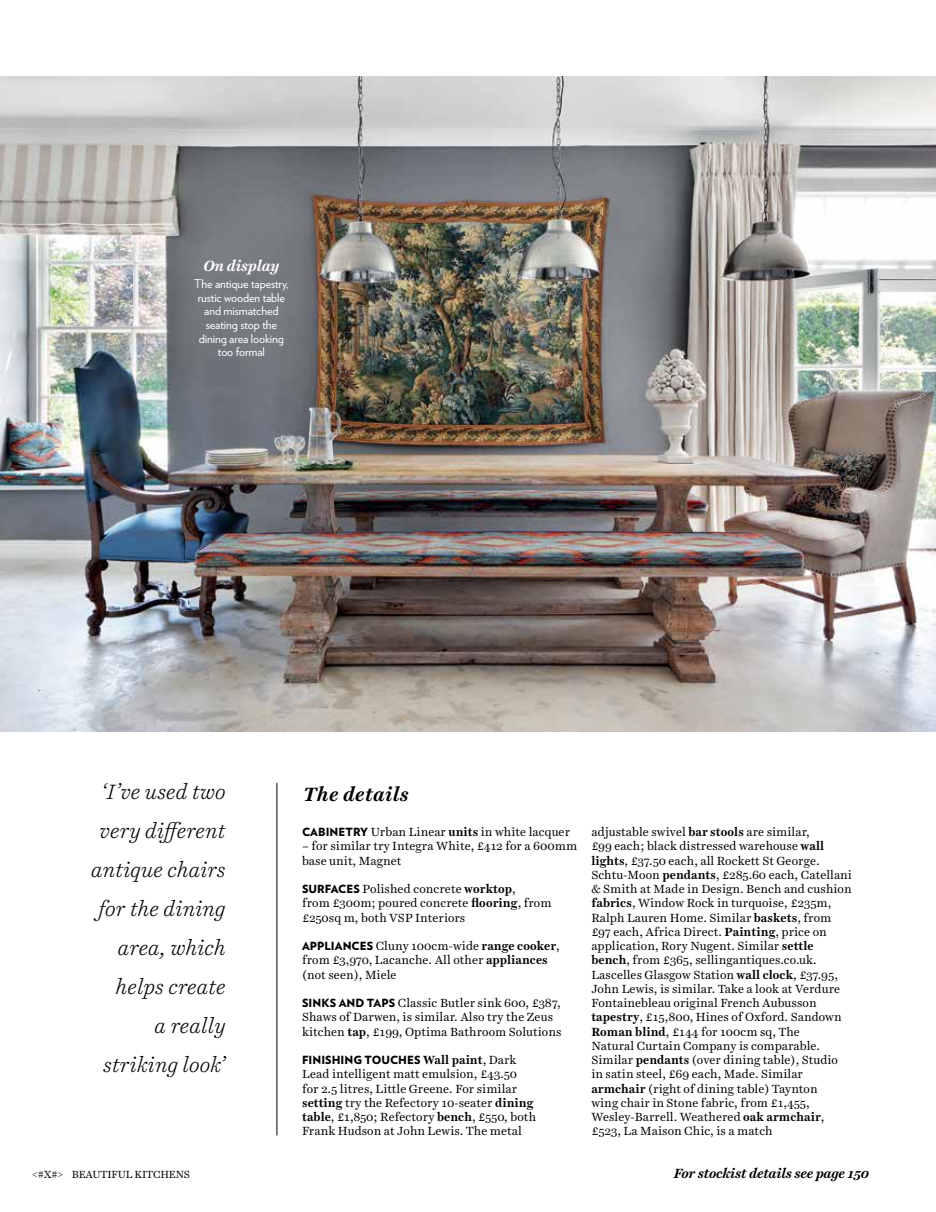
<style>
.page{position:relative;width:936px;height:1212px;background:#fff}
.page>*{position:absolute;margin:0;border:0;box-sizing:border-box;transform-origin:0 0}
.t1{font:italic 300 21px/39px "Harriet Text";letter-spacing:.01em;color:#000;text-align:right}
.t2{font:italic 700 19.5px "Harriet Text";letter-spacing:.02em;color:#000}
.t3{font:italic 700 15px "Harriet Text";letter-spacing:-.01em;color:#fff}
.t4{font:italic 700 13.5px "Harriet Text";letter-spacing:-.015em;color:#000}
.t5{font:12px/14.2px "Harriet Text";letter-spacing:.005em;color:#000}
.t6{font:12px/13.5px "Verlag";letter-spacing:-.01em;color:#fff;text-align:center}
.t7{font:900 11.25px "Verlag";letter-spacing:.005em;color:#000}
.t8{font:10.5px "Harriet Text";color:#000}
.s1{font-family:"Verlag";font-weight:900;font-size:11.25px}
.s2{font-weight:700}
.s3{font-family:"Harriet Text";font-weight:700;font-size:12px}
.s4{font-family:"Harriet Text";font-weight:400;font-size:12px}
</style>
<div class="page">
<img style="left:0;top:77px;width:935px;height:655px">
<hr style="left:276px;top:783px;width:1px;height:352px;background:#000">
<p class="t3" style="left:203px;top:255px;width:77px">On display</p>
<p class="t6" style="left:194px;top:277px;width:96px">The antique tapestry, rustic wooden table and mismatched seating stop the dining area looking too formal</p>
<h1 class="t1" style="left:91px;top:772px;width:136px">‘I’ve used two very different antique chairs for the dining area, which helps create<br>a really striking look’</h1>
<p class="t8" style="left:32px;top:1167px;width:55px">&lt;#X#&gt; Beautiful</p>
<p class="t8" style="left:134px;top:1167px;width:16px">kitchens</p>
<h2 class="t2" style="left:303px;top:781px;width:107px">The details</h2>
<p class="t7" style="left:302px;top:823px;width:45px">CABI NETR</p>
<p class="t5" style="left:360px;top:825px;width:211px"><span class="s1">Y</span> Urban Linear <span class="s2">units</span> in white lacquer</p>
<p class="t5" style="left:302px;top:839px;width:276px">– for similar try Integra White, £412 for a 600mm base unit, Magnet</p>
<p class="t5" style="left:302px;top:882px;width:251px"><span class="s1">SURFACES</span> Polished concrete <span class="s2">worktop</span>,<br>from £300m; poured concrete <span class="s2">flooring</span>, from £250sq m, both VSP Interiors</p>
<p class="t5" style="left:302px;top:939px;width:259px"><span class="s1">APPLIANCES</span> Cluny 100cm-wide <span class="s2">range cooker</span>, from £3,970, Lacanche. All other <span class="s2">appliances </span>(not seen), Miele</p>
<p class="t5" style="left:302px;top:996px;width:261px"><span class="s1">SI NKS AND TAPS</span> Classic Butler sink 600, £387,<br>Shaws of Darwen, is similar. Also try the Zeus kitchen <span class="s2">tap</span>, £199, Optima Bathroom Solutions</p>
<p class="t7" style="left:302px;top:1051px;width:216px">FI NISHI NG TOUCHES <span class="s3">Wall paint</span><span class="s4">, Dark</span></p>
<p class="t5" style="left:302px;top:1067px;width:235px">Lead intelligent matt emulsion, £43.50 for 2.5 litres, Little Greene. For similar <span class="s2">setting</span> try the Refectory 10-seater <span class="s2">dining table</span>, £1,850; Refectory <span class="s2">bench</span>, £550, both Frank Hudson at John Lewis. The metal</p>
<p class="t5" style="left:591px;top:825px;width:262px">adjustable swivel <span class="s2">bar stools</span> are similar,<br>£99 each; black distressed warehouse <span class="s2">wall lights</span>, £37.50 each, all Rockett St George.<br>Schtu-Moon <span class="s2">pendants</span>, £285.60 each, Catellani &amp; Smith at Made in Design. Bench and cushion <span class="s2">fabrics</span>, Window Rock in turquoise, £235m, Ralph Lauren Home. Similar <span class="s2">baskets</span>, from £97 each, Africa Direct. <span class="s2">Painting</span>, price on application, Rory Nugent. Similar <span class="s2">settle bench</span>, from £365, sellingantiques.co.uk.<br>Lascelles Glasgow Station <span class="s2">wall clock</span>, £37.95, John Lewis, is similar. Take a look at Verdure Fontainebleau original French Aubusson <span class="s2">tapestry</span>, £15,800, Hines of Oxford. Sandown <span class="s2">Roman blind</span>, £144 for 100cm sq, The<br>Natural Curtain Company is comparable.<br>Similar <span class="s2">pendants</span> (over dining table), Studio in satin steel, £69 each, Made. Similar <span class="s2">armchair</span> (right of dining table) Taynton<br>wing chair in Stone fabric, from £1,455, Wesley-Barrell. Weathered <span class="s2">oak armchair</span>, £523, La Maison Chic, is a match</p>
<p class="t4" style="left:673px;top:1164px;width:197px">For stockist details see page 150</p>
</div>
